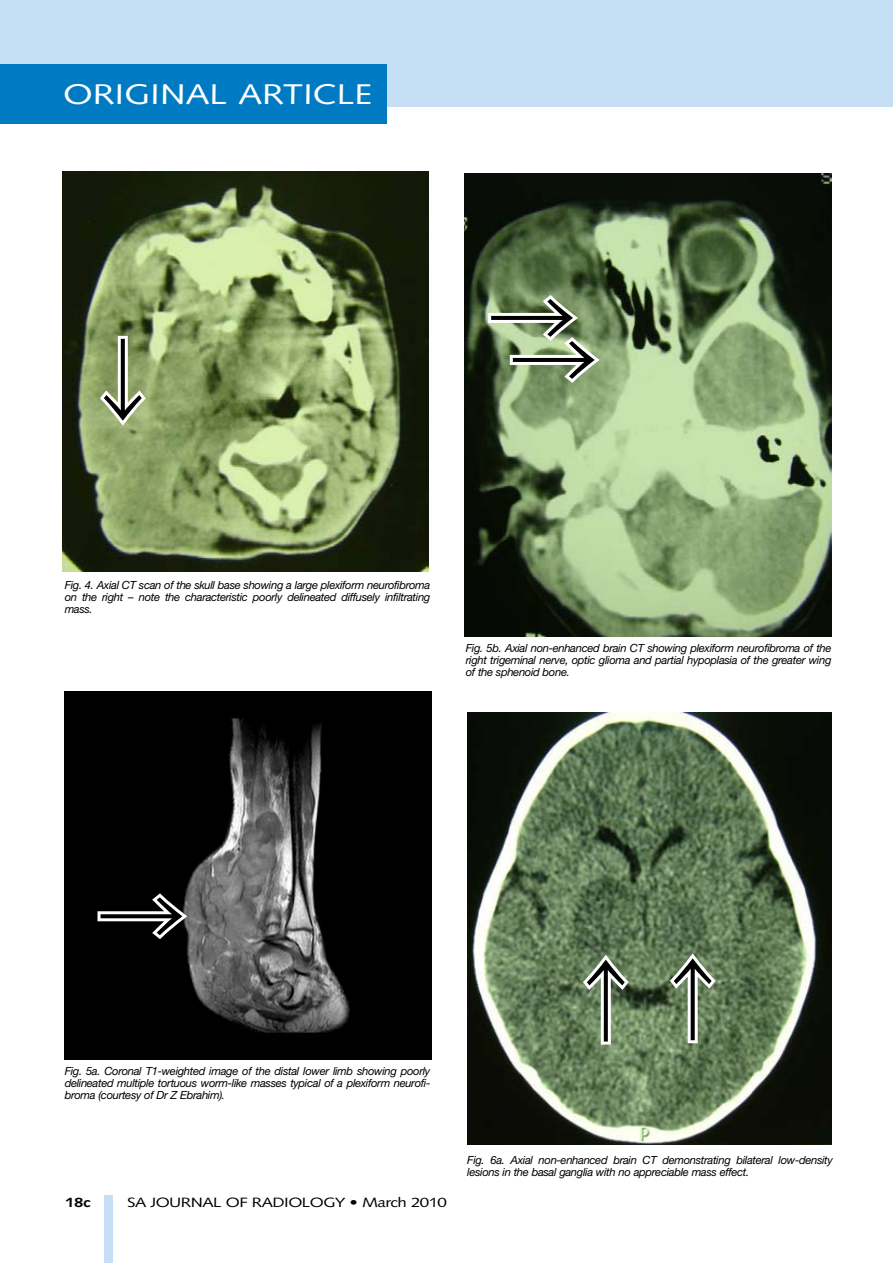
<style>
.page{position:relative;width:893px;height:1263px;background:#fff}
.page>*{position:absolute;margin:0;border:0;box-sizing:border-box;transform-origin:0 0}
.t1{font:28.5px "Syntax";color:#fff;scale:1.25 1}
.t2{font:13.5px "Syntax";letter-spacing:-.03em;color:#000;scale:1.25 1}
.t3{font:700 13.5px "Syntax";color:#000;scale:1.25 1}
.t4{font:italic 11.25px/12px "Helvetica Neue";letter-spacing:-.03em;color:#000;text-align:justify}
</style>
<div class="page">
<div style="left:0;top:0;width:893px;height:106px;background:#c7dff4"></div>
<div style="left:0;top:64px;width:386px;height:59px;background:#007bc3"></div>
<div style="left:104px;top:1195px;width:9px;height:68px;background:#c7dff4"></div>
<img style="left:63px;top:171px;width:366px;height:400px">
<img style="left:65px;top:692px;width:367px;height:367px">
<img style="left:464px;top:173px;width:367px;height:464px">
<img style="left:467px;top:712px;width:364px;height:432px">
<svg style="left:96px;top:333px;width:54px;height:98px"></svg>
<svg style="left:95px;top:889px;width:97px;height:54px"></svg>
<svg style="left:485px;top:291px;width:120px;height:96px"></svg>
<svg style="left:579px;top:948px;width:141px;height:99px"></svg>
<h1 class="t1" style="left:63px;top:77px;width:249px">ORIGINAL ARTICLE</h1>
<p class="t4" style="left:65px;top:579px;width:367px">Fig. 4. Axial CT scan of the skull base showing a large plexiform neurofibroma on the right – note the characteristic poorly delineated diffusely infiltrating mass.</p>
<p class="t4" style="left:466px;top:642px;width:367px">Fig. 5b. Axial non-enhanced brain CT showing plexiform neurofibroma of the right trigeminal nerve, optic glioma and partial hypoplasia of the greater wing of the sphenoid bone.</p>
<p class="t4" style="left:65px;top:1065px;width:367px">Fig. 5a. Coronal T1-weighted image of the distal lower limb showing poorly delineated multiple tortuous worm-like masses typical of a plexiform neurofi&shy;broma (courtesy of Dr Z Ebrahim).</p>
<p class="t3" style="left:65px;top:1194px;width:22px">18c</p>
<p class="t2" style="left:127px;top:1194px;width:257px">SA JOURNAL OF RADIOLOGY • March 2010</p>
<p class="t4" style="left:467px;top:1153px;width:367px">Fig. 6a. Axial non-enhanced brain CT demonstrating bilateral low-density lesions in the basal ganglia with no appreciable mass effect.</p>
</div>
